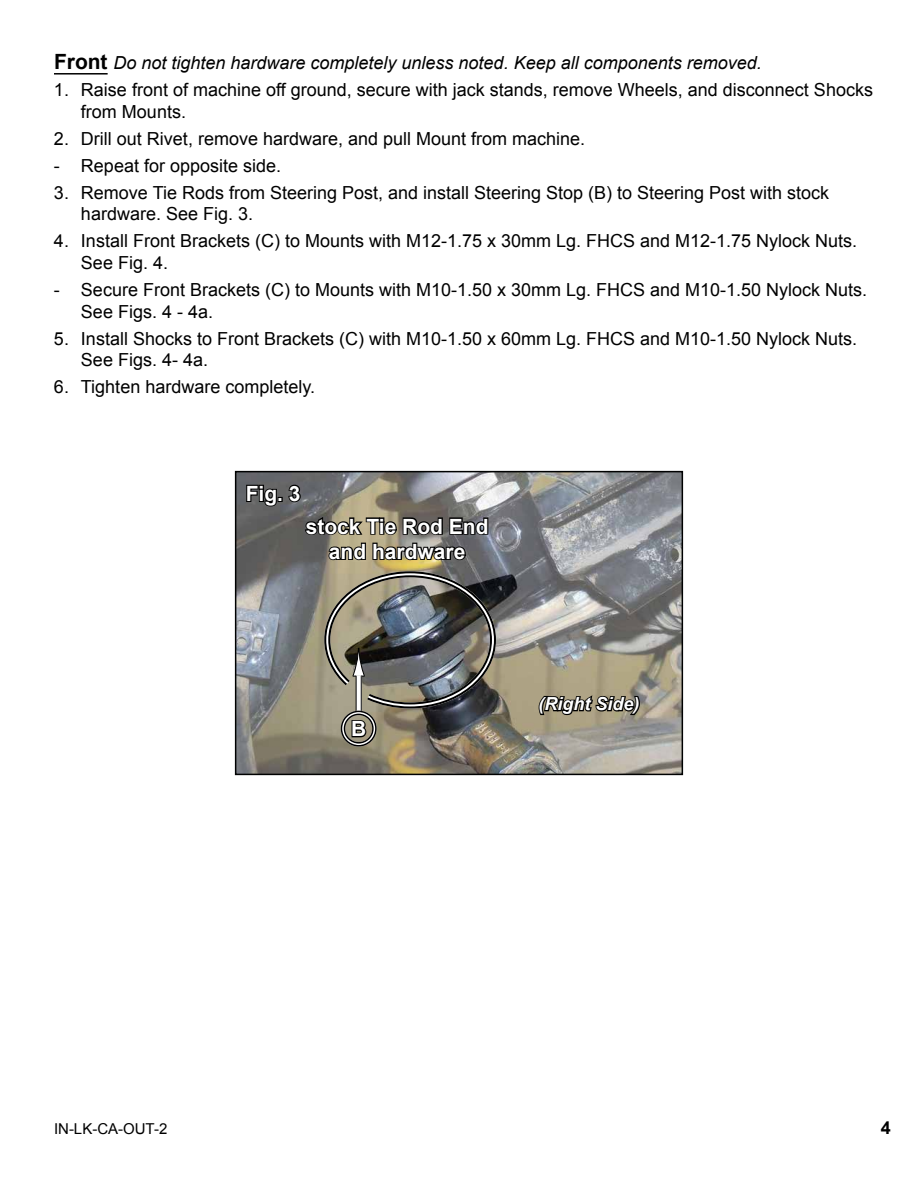
<style>
.page{position:relative;width:918px;height:1188px;background:#fff}
.page>*{position:absolute;margin:0;border:0;box-sizing:border-box;transform-origin:0 0}
.t1{font:700 21px/25.2px "Arial";color:#fff;text-align:center}
.t2{font:18px/21.6px "Arial";color:#000}
.t3{font:italic 18px "Arial";color:#000}
.t4{font:italic 700 18px "Arial";color:#fff}
.t5{font:700 18px "Arial";color:#000}
.t6{font:15px "Arial";color:#000}
.s1{font-weight:700;font-style:normal;font-size:21px}
</style>
<div class="page">
<img style="left:238px;top:474px;width:442px;height:298px">
<div style="left:235px;top:471px;width:448px;height:304px;border:2px solid #000101"></div>
<svg style="left:537px;top:693px;width:104px;height:24px"></svg>
<svg style="left:350px;top:719px;width:18px;height:19px"></svg>
<div style="left:341px;top:711px;width:36px;height:36px;border:4px solid #fff;border-radius:50%"></div>
<div style="left:341px;top:711px;width:36px;height:36px;border:1px solid #000;border-radius:50%"></div>
<div style="left:344px;top:714px;width:30px;height:30px;border:1px solid #000;border-radius:50%"></div>
<img style="left:245px;top:483px;width:254px;height:228px">
<hr style="left:54px;top:73px;width:54px;height:2px;background:#000">
<p class="t3" style="left:54px;top:51px;width:709px"><span class="s1">Front</span> Do not tighten hardware completely unless noted. Keep all components removed.</p>
<p class="t2" style="left:81px;top:79px;width:794px;text-indent:-27px">1. Raise front of machine off ground, secure with jack stands, remove Wheels, and disconnect Shocks from Mounts.</p>
<p class="t2" style="left:54px;top:128px;width:533px">2. Drill out Rivet, remove hardware, and pull Mount from machine.</p>
<p class="t2" style="left:54px;top:155px;width:229px">- Repeat for opposite side.</p>
<p class="t2" style="left:81px;top:182px;width:750px;text-indent:-27px">3. Remove Tie Rods from Steering Post, and install Steering Stop (B) to Steering Post with stock hardware. See Fig. 3.</p>
<p class="t2" style="left:81px;top:231px;width:778px;text-indent:-27px">4. Install Front Brackets (C) to Mounts with M12-1.75 x 30mm Lg. FHCS and M12-1.75 Nylock Nuts.<br>See Fig. 4.</p>
<p class="t2" style="left:81px;top:279px;width:788px;text-indent:-27px">- Secure Front Brackets (C) to Mounts with M10-1.50 x 30mm Lg. FHCS and M10-1.50 Nylock Nuts.<br>See Figs. 4 - 4a.</p>
<p class="t2" style="left:81px;top:328px;width:778px;text-indent:-27px">5. Install Shocks to Front Brackets (C) with M10-1.50 x 60mm Lg. FHCS and M10-1.50 Nylock Nuts.<br>See Figs. 4- 4a.</p>
<p class="t2" style="left:54px;top:376px;width:263px">6. Tighten hardware completely.</p>
<p class="t1" style="left:246px;top:482px;width:56px">Fig. 3</p>
<p class="t1" style="left:306px;top:514px;width:184px">stock Tie Rod End and hardware</p>
<p class="t1" style="left:351px;top:717px;width:17px">B</p>
<p class="t4" style="left:539px;top:692px;width:102px">(Right Side)</p>
<p class="t6" style="left:54px;top:1119px;width:115px">IN-LK-CA-OUT-2</p>
<p class="t5" style="left:881px;top:1116px;width:12px">4</p>
</div>
